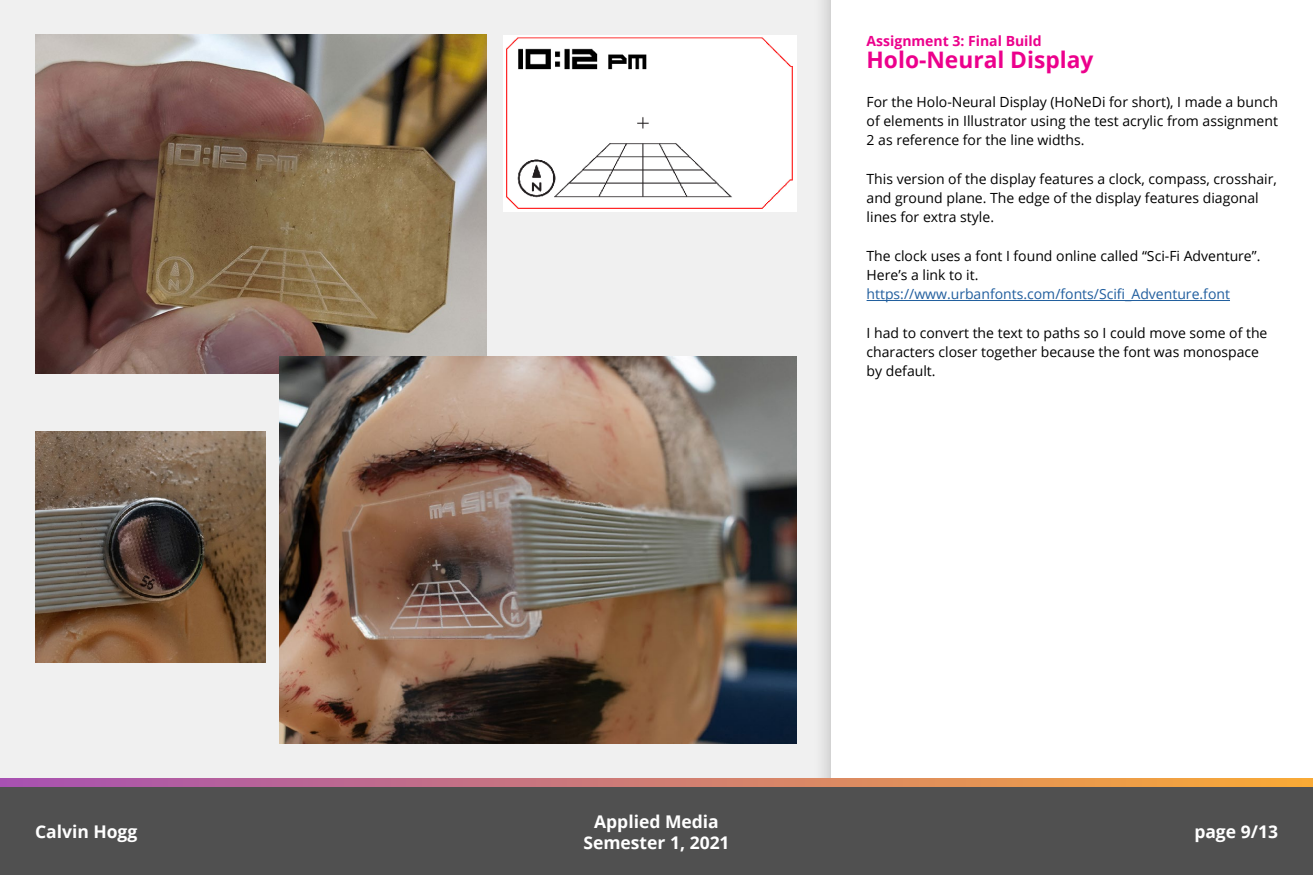
<style>
.page{position:relative;width:1313px;height:875px;background:#fff}
.page>*{position:absolute;margin:0;border:0;box-sizing:border-box;transform-origin:0 0}
.t1{font:700 22.75px "Open Sans";color:#ec008c}
.t2{font:700 17.5px/21px "Open Sans";color:#fff;text-align:center}
.Custom_style{font:14px/19.2px "Open Sans";color:#000}
.Custom_style-2{font:14px "Open Sans";color:#215e9e}
.t3{font:700 14px "Open Sans";color:#ec008c}
</style>
<div class="page">
<div style="left:0;top:0;width:812px;height:779px;background:#f0f0f0"></div>
<div style="left:812px;top:0;width:500px;height:875px;background:#e5e5e5"></div>
<div style="left:831px;top:0;width:481px;height:875px;background:#fff"></div>
<svg style="left:0;top:779px;width:1312px;height:9px;background:#c1786f"></svg>
<div style="left:0;top:788px;width:1312px;height:87px;background:#505050"></div>
<hr style="left:866px;top:300px;width:364px;height:1px;background:#215e9e">
<img style="left:35px;top:35px;width:451px;height:339px">
<img style="left:503px;top:35px;width:293px;height:176px">
<img style="left:35px;top:432px;width:231px;height:230px">
<img style="left:280px;top:356px;width:516px;height:388px">
<p class="t3" style="left:866px;top:31px;width:177px">Assignment 3: Final Build</p>
<p class="t1" style="left:866px;top:44px;width:228px">Holo-Neural Display</p>
<p class="Custom_style" style="left:866px;top:92px;width:413px;text-align:justify">For the Holo-Neural Display (HoNeDi for short), I made a bunch of elements in Illustrator using the test acrylic from assignment 2 as reference for the line widths.</p>
<p class="Custom_style" style="left:866px;top:169px;width:412px">This version of the display features a clock, compass, crosshair, and ground plane. The edge of the display features diagonal lines for extra style.</p>
<p class="Custom_style" style="left:866px;top:246px;width:395px">The clock uses a font I found online called “Sci-Fi Adventure”.<br>Here’s a link to it.</p>
<p class="Custom_style-2" style="left:866px;top:285px;width:365px">https://www.urbanfonts.com/fonts/Scifi_Adventure.font</p>
<p class="Custom_style" style="left:866px;top:323px;width:402px">I had to convert the text to paths so I could move some of the characters closer together because the font was monospace by default.</p>
<p class="t2" style="left:583px;top:810px;width:148px">Applied Media<br>Semester 1, 2021</p>
<p class="t2" style="left:35px;top:820px;width:104px">Calvin Hogg</p>
<p class="t2" style="left:1194px;top:821px;width:85px">page 9/13</p>
</div>
